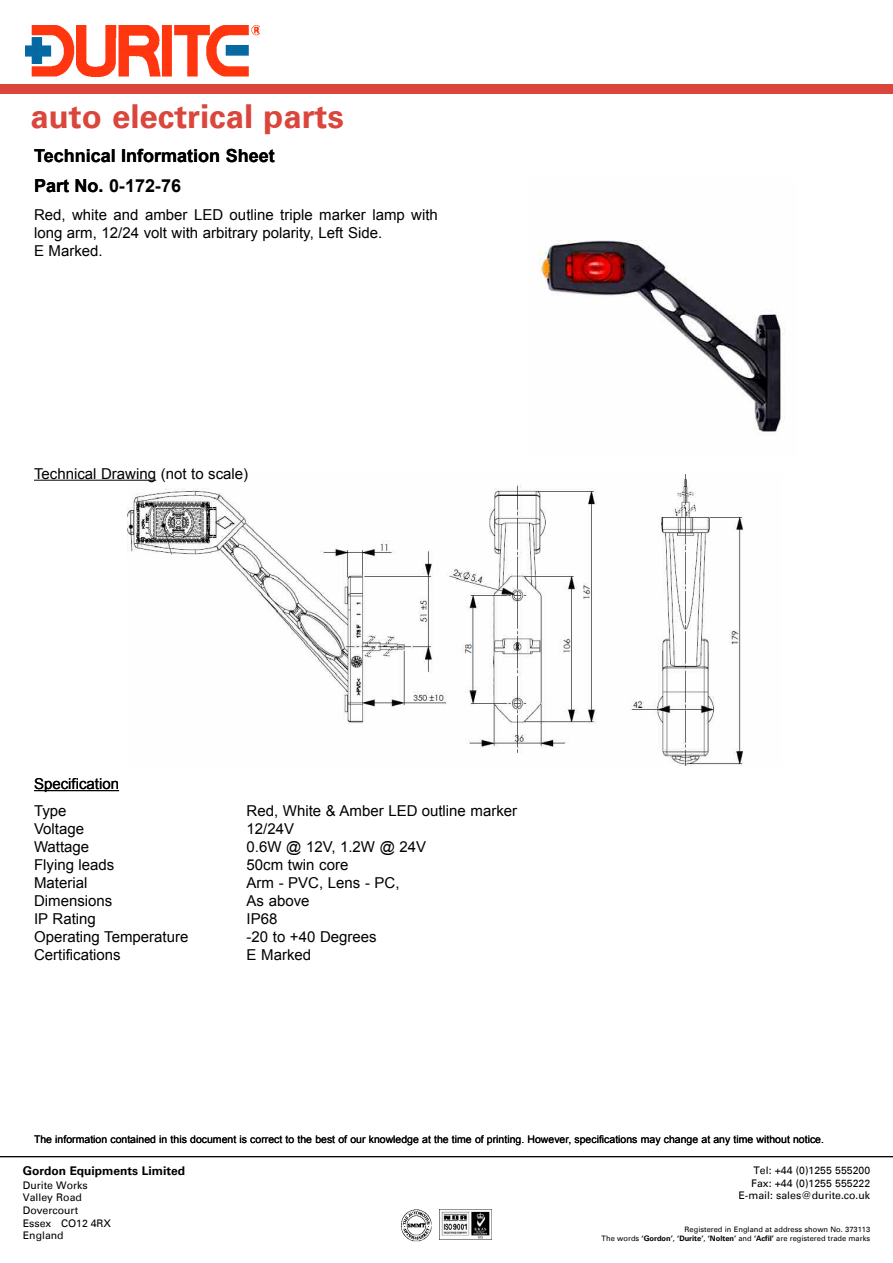
<style>
.page{position:relative;width:893px;height:1263px;background:#fff}
.page>*{position:absolute;margin:0;border:0;box-sizing:border-box;transform-origin:0 0}
.t1{font:700 33px "Univers Com 65";color:#da453c}
.t2{font:700 18px/29.7px "Arial";color:#000}
.t3{font:15px/18px "Arial";color:#000}
.t4{font:700 12px "Univers Com 65";color:#000}
.t5{font:10.5px "Arial";color:#000}
.t6{font:10.5px/12.6px "Univers Com 55 Roman";color:#000}
.t7{font:7.5px/9px "Univers Com 55 Roman";color:#000;text-align:right}
.s1{font-family:"Univers Com 65";font-weight:700}
</style>
<div class="page">
<img style="left:538px;top:240px;width:247px;height:194px">
<div style="left:0;top:84px;width:893px;height:10px;background:#da453c"></div>
<img style="left:401px;top:1209px;width:31px;height:33px">
<img style="left:439px;top:1209px;width:53px;height:30px">
<svg style="left:26px;top:25px;width:234px;height:52px"></svg>
<hr style="left:0;top:1156px;width:893px;height:1px;background:#000">
<img style="left:128px;top:475px;width:615px;height:290px">
<hr style="left:34px;top:790px;width:85px;height:1px;background:#000">
<hr style="left:34px;top:480px;width:122px;height:1px;background:#000">
<h1 class="t1" style="left:30px;top:105px;width:315px">auto electrical parts</h1>
<p class="t2" style="left:34px;top:141px;width:242px">Technical Information Sheet<br>Part No. 0-172-76</p>
<p class="t3" style="left:34px;top:206px;width:405px">Red, white and amber LED outline triple marker lamp with long arm, 12/24 volt with arbitrary polarity, Left Side.<br>E Marked.</p>
<p class="t3" style="left:34px;top:464px;width:216px">Technical Drawing (not to scale)</p>
<p class="t3" style="left:34px;top:770px;width:87px;line-height:27px">Specification<br>Type</p>
<p class="t3" style="left:247px;top:802px;width:272px">Red, White &amp; Amber LED outline marker</p>
<p class="t3" style="left:34px;top:820px;width:52px">Voltage</p>
<p class="t3" style="left:247px;top:820px;width:49px">12/24V</p>
<p class="t3" style="left:34px;top:838px;width:57px">Wattage</p>
<p class="t3" style="left:247px;top:838px;width:181px">0.6W @ 12V, 1.2W @ 24V</p>
<p class="t3" style="left:34px;top:856px;width:82px">Flying leads</p>
<p class="t3" style="left:247px;top:856px;width:103px">50cm twin core</p>
<p class="t3" style="left:34px;top:874px;width:55px">Material</p>
<p class="t3" style="left:247px;top:874px;width:154px">Arm - PVC, Lens - PC,</p>
<p class="t3" style="left:34px;top:892px;width:80px">Dimensions</p>
<p class="t3" style="left:247px;top:892px;width:64px">As above</p>
<p class="t3" style="left:34px;top:910px;width:63px">IP Rating</p>
<p class="t3" style="left:247px;top:910px;width:32px">IP68</p>
<p class="t3" style="left:34px;top:928px;width:156px">Operating Temperature</p>
<p class="t3" style="left:247px;top:928px;width:132px">-20 to +40 Degrees</p>
<p class="t3" style="left:34px;top:946px;width:88px">Certifications</p>
<p class="t3" style="left:247px;top:946px;width:66px">E Marked</p>
<p class="t5" style="left:34px;top:1133px;width:791px">The information contained in this document is correct to the best of our knowledge at the time of printing. However, specifications may change at any time without notice.</p>
<p class="t4" style="left:23px;top:1167px;width:164px">Gordon Equipments Limited</p>
<p class="t6" style="left:23px;top:1180px;width:90px">Durite Works<br>Valley Road<br>Dovercourt<br>Essex CO12 4RX<br>England</p>
<p class="t6" style="left:738px;top:1165px;width:133px;text-align:right">Tel: +44 (0)1255 555200<br>Fax: +44 (0)1255 555222<br>E-mail: sales@durite.co.uk</p>
<p class="t7" style="left:602px;top:1225px;width:270px">Registered in England at address shown No. 373113<br>The words <span class="s1">‘Gordon’</span>, <span class="s1">‘Durite’</span>, <span class="s1">‘Nolten’</span> and <span class="s1">‘Acfil’</span> are registered trade marks</p>
</div>
